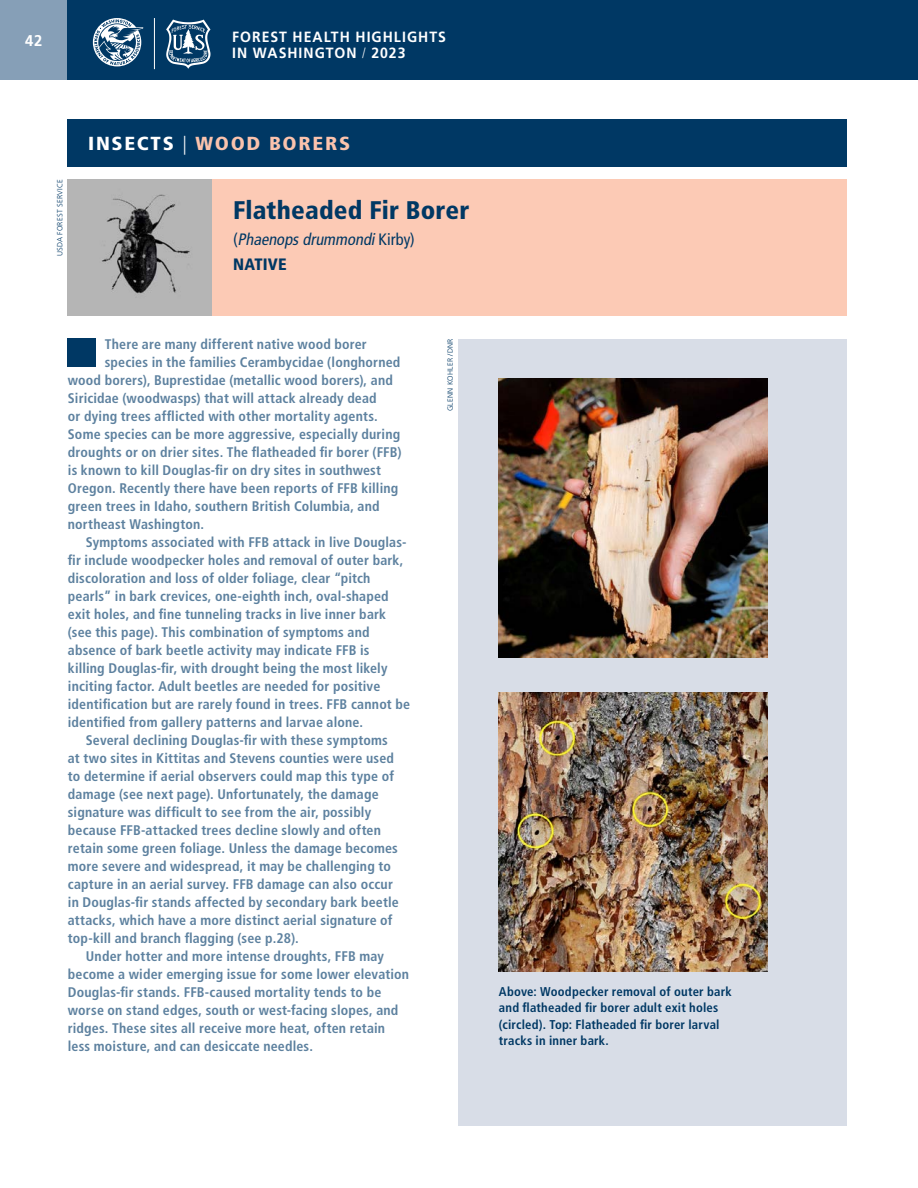
<style>
.page{position:relative;width:918px;height:1188px;background:#fff}
.page>*{position:absolute;margin:0;border:0;box-sizing:border-box;transform-origin:0 0}
.Species-Bold{font:900 condensed 25.5px "Frutiger LT Std";letter-spacing:.005em;color:#003864}
.Leg-Body-1{font:900 condensed 18.9px "Frutiger LT Std";letter-spacing:.08em;color:#fbc3ad;scale:1.1 1}
.Species-Italics{font:italic condensed 16.5px "Frutiger LT Std";color:#003864}
.Species-Italics-2{font:900 condensed 16.5px "Frutiger LT Std";letter-spacing:.01em;color:#003864}
.t1{font:700 15.6px "Frutiger LT Std";color:#fff;scale:.95 1}
.t2{font:700 14.85px/16.2px "Frutiger LT Std";letter-spacing:.07em;color:#fff;scale:.95 1}
.Blue-Insects{font:700 condensed 13.95px/18px "Frutiger LT Std";letter-spacing:.01em;color:#5d819f}
.Photo_caption{font:700 condensed 12.75px/16.5px "Frutiger LT Std";letter-spacing:.015em;color:#003864}
.Text{font:300 7.5px "Frutiger LT Std";letter-spacing:.035em;color:#003864}
.s1{font-weight:300;font-stretch:condensed}
.s2{color:#fff}
.s3{font-weight:300;color:#fff}
.s4{font-style:normal}
</style>
<div class="page">
<div style="left:0;top:0;width:68px;height:80px;background:#869fb7"></div>
<div style="left:68px;top:0;width:850px;height:80px;background:#003864"></div>
<svg style="left:93px;top:18px;width:51px;height:48px"></svg>
<svg style="left:166px;top:20px;width:44px;height:49px"></svg>
<hr style="left:154px;top:18px;width:1px;height:51px;background:#fff">
<div style="left:68px;top:339px;width:28px;height:28px;background:#003864"></div>
<img style="left:68px;top:179px;width:144px;height:136px">
<div style="left:212px;top:179px;width:635px;height:136px;background:#fccab5"></div>
<div style="left:459px;top:339px;width:388px;height:786px;background:#d8dde7"></div>
<img style="left:499px;top:378px;width:269px;height:279px">
<img style="left:499px;top:692px;width:269px;height:279px">
<div style="left:68px;top:119px;width:779px;height:47px;background:#003864"></div>
<p class="t1" style="left:25px;top:31px;width:20px">42</p>
<p class="t2" style="left:232px;top:29px;width:227px">FOREST HEALTH HIGHLIGHTS<br>IN WASHINGTON <span class="s1">/</span> 2023</p>
<p class="Text" style="left:56px;top:256px;width:79px;rotate:-90deg">USDA FOREST SERVICE</p>
<p class="Leg-Body-1" style="left:88px;top:132px;width:240px"><span class="s2">INSECTS</span> <span class="s3">|</span> WOOD BORERS</p>
<p class="Species-Bold" style="left:233px;top:195px;width:238px">Flatheaded Fir Borer</p>
<p class="Species-Italics" style="left:233px;top:229px;width:183px"><span class="s4">(</span> Phaenopsdrummondi<span class="s4">K i r b y)</span></p>
<p class="Species-Italics-2" style="left:233px;top:254px;width:55px">NATIVE</p>
<p class="Blue-Insects" style="left:105px;top:335px;width:264px">There are many different native wood borer</p>
<p class="Blue-Insects" style="left:105px;top:353px;width:297px">species in the families Cerambycidae (longhorned</p>
<p class="Blue-Insects" style="left:68px;top:371px;width:327px">wood borers), Buprestidae (metallic wood borers), and</p>
<p class="Blue-Insects" style="left:68px;top:389px;width:310px">Siricidae (woodwasps) that will attack already dead</p>
<p class="Blue-Insects" style="left:68px;top:407px;width:312px">or dying trees afflicted with other mortality agents.</p>
<p class="Blue-Insects" style="left:68px;top:425px;width:334px">Some species can be more aggressive, especially during</p>
<p class="Blue-Insects" style="left:68px;top:443px;width:335px">droughts or on drier sites. The flatheaded fir borer (FFB)</p>
<p class="Blue-Insects" style="left:68px;top:461px;width:315px">is known to kill Douglas-fir on dry sites in southwest</p>
<p class="Blue-Insects" style="left:68px;top:479px;width:332px">Oregon. Recently there have been reports of FFB killing</p>
<p class="Blue-Insects" style="left:68px;top:497px;width:313px">green trees in Idaho, southern British Columbia, and</p>
<p class="Blue-Insects" style="left:68px;top:515px;width:138px">northeast Washington.</p>
<p class="Blue-Insects" style="left:68px;top:533px;width:344px;text-indent:18px">Symptoms associated with FFB attack in live Douglas&shy;fir include woodpecker holes and removal of outer bark, discoloration and loss of older foliage, clear “pitch pearls” in bark crevices, one-eighth inch, oval-shaped exit holes, and fine tunneling tracks in live inner bark (see this page). This combination of symptoms and absence of bark beetle activity may indicate FFB is<br>killing Douglas-fir, with drought being the most likely inciting factor. Adult beetles are needed for positive identification but are rarely found in trees. FFB cannot be identified from gallery patterns and larvae alone.</p>
<p class="Blue-Insects" style="left:68px;top:731px;width:332px;text-indent:18px">Several declining Douglas-fir with these symptoms at two sites in Kittitas and Stevens counties were used to determine if aerial observers could map this type of damage (see next page). Unfortunately, the damage signature was difficult to see from the air, possibly because FFB-attacked trees decline slowly and often retain some green foliage. Unless the damage becomes more severe and widespread, it may be challenging to capture in an aerial survey. FFB damage can also occur in Douglas-fir stands affected by secondary bark beetle attacks, which have a more distinct aerial signature of top-kill and branch flagging (see p.28).</p>
<p class="Blue-Insects" style="left:68px;top:947px;width:343px;text-indent:18px">Under hotter and more intense droughts, FFB may become a wider emerging issue for some lower elevation Douglas-fir stands. FFB-caused mortality tends to be worse on stand edges, south or west-facing slopes, and ridges. These sites all receive more heat, often retain less moisture, and can desiccate needles.</p>
<p class="Text" style="left:446px;top:411px;width:74px;rotate:-90deg">GLENN KOHLER /DNR</p>
<p class="Photo_caption" style="left:499px;top:983px;width:234px">Above: Woodpecker removal of outer bark and flatheaded fir borer adult exit holes (circled). Top: Flatheaded fir borer larval tracks in inner bark.</p>
</div>
